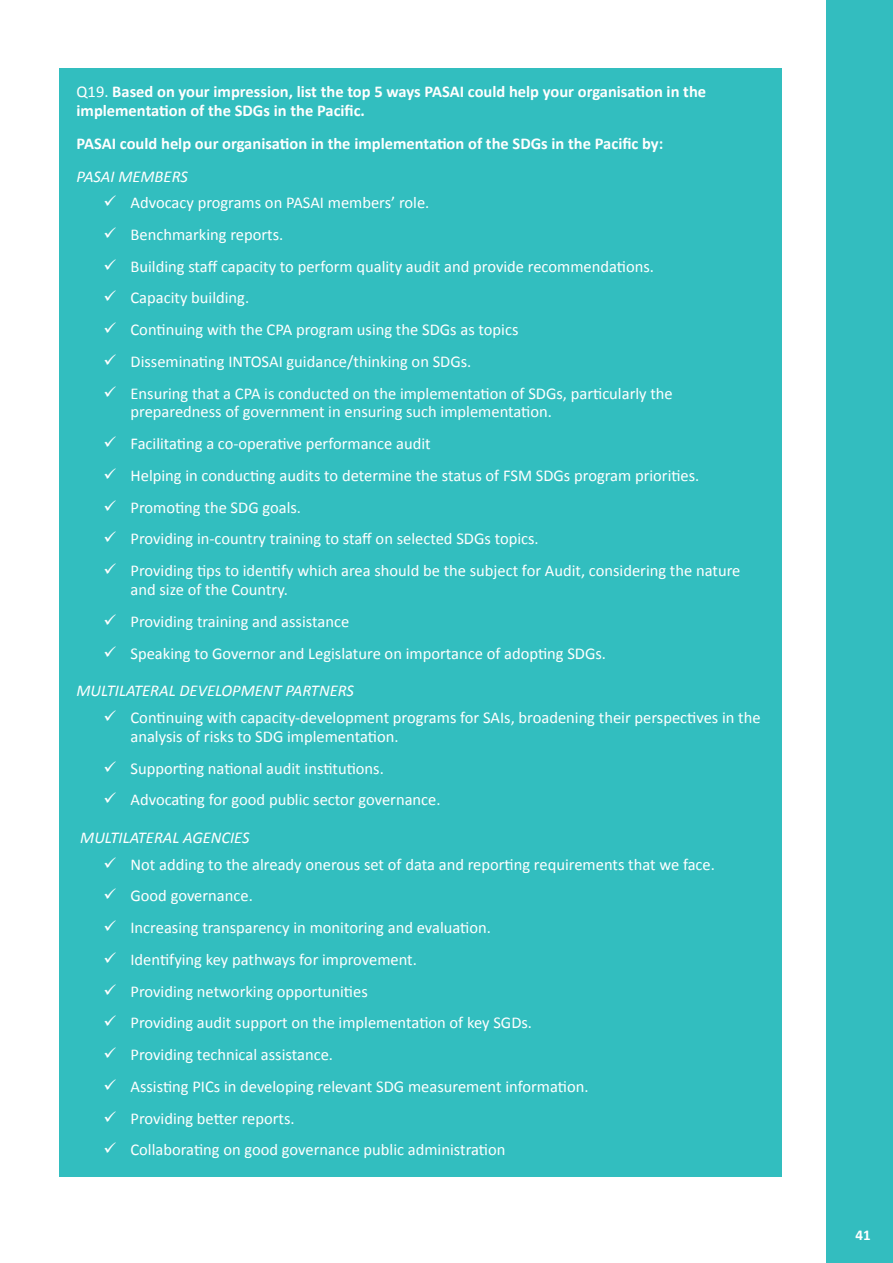
<style>
.page{position:relative;width:893px;height:1263px;background:#fff}
.page>*{position:absolute;margin:0;border:0;box-sizing:border-box;transform-origin:0 0}
.t1{font:16.5px/18.9px "Calibri";color:#fff}
.t2{font:700 16.5px/19px "Calibri";color:#fff}
.t3{font:italic 16.5px "Calibri";color:#fff}
.t4{font:700 15px "Calibri";color:#fff}
.s1{font-weight:400}
</style>
<div class="page">
<div style="left:60px;top:68px;width:722px;height:70px;background:#32bebf"></div>
<div style="left:60px;top:120px;width:722px;height:50px;background:#32bebf"></div>
<div style="left:60px;top:152px;width:722px;height:51px;background:#32bebf"></div>
<div style="left:60px;top:179px;width:722px;height:50px;background:#32bebf"></div>
<div style="left:60px;top:210px;width:722px;height:51px;background:#32bebf"></div>
<div style="left:60px;top:242px;width:722px;height:51px;background:#32bebf"></div>
<div style="left:60px;top:274px;width:722px;height:50px;background:#32bebf"></div>
<div style="left:60px;top:306px;width:722px;height:50px;background:#32bebf"></div>
<div style="left:60px;top:337px;width:722px;height:51px;background:#32bebf"></div>
<div style="left:60px;top:369px;width:722px;height:70px;background:#32bebf"></div>
<div style="left:60px;top:420px;width:722px;height:50px;background:#32bebf"></div>
<div style="left:60px;top:452px;width:722px;height:50px;background:#32bebf"></div>
<div style="left:60px;top:483px;width:722px;height:51px;background:#32bebf"></div>
<div style="left:60px;top:515px;width:722px;height:50px;background:#32bebf"></div>
<div style="left:60px;top:547px;width:722px;height:69px;background:#32bebf"></div>
<div style="left:60px;top:597px;width:722px;height:51px;background:#32bebf"></div>
<div style="left:60px;top:629px;width:722px;height:51px;background:#32bebf"></div>
<div style="left:60px;top:667px;width:722px;height:51px;background:#32bebf"></div>
<div style="left:60px;top:693px;width:722px;height:70px;background:#32bebf"></div>
<div style="left:60px;top:744px;width:722px;height:51px;background:#32bebf"></div>
<div style="left:60px;top:776px;width:722px;height:50px;background:#32bebf"></div>
<div style="left:60px;top:814px;width:722px;height:50px;background:#32bebf"></div>
<div style="left:60px;top:840px;width:722px;height:51px;background:#32bebf"></div>
<div style="left:60px;top:872px;width:722px;height:50px;background:#32bebf"></div>
<div style="left:60px;top:904px;width:722px;height:50px;background:#32bebf"></div>
<div style="left:60px;top:935px;width:722px;height:51px;background:#32bebf"></div>
<div style="left:60px;top:967px;width:722px;height:51px;background:#32bebf"></div>
<div style="left:60px;top:999px;width:722px;height:50px;background:#32bebf"></div>
<div style="left:60px;top:1031px;width:722px;height:50px;background:#32bebf"></div>
<div style="left:60px;top:1062px;width:722px;height:51px;background:#32bebf"></div>
<div style="left:60px;top:1094px;width:722px;height:51px;background:#32bebf"></div>
<div style="left:60px;top:1126px;width:722px;height:50px;background:#32bebf"></div>
<div style="left:826px;top:0;width:67px;height:1263px;background:#33bdbf"></div>
<p class="t2" style="left:77px;top:82px;width:631px"><span class="s1">Q19.</span> Based on your impression, list the top 5 ways PASAI could help your organisation in the implementation of the SDGs in the Pacific.</p>
<p class="t2" style="left:77px;top:133px;width:588px">PASAI could help our organisation in the implementation of the SDGs in the Pacific by:</p>
<p class="t3" style="left:77px;top:166px;width:113px">PASAI MEMBERS</p>
<p class="t1" style="left:104px;top:192px;width:327px">✓ Advocacy programs on PASAI members’ role.</p>
<p class="t1" style="left:104px;top:224px;width:181px">✓ Benchmarking reports.</p>
<p class="t1" style="left:104px;top:256px;width:552px">✓ Building staff capacity to perform quality audit and provide recommendations.</p>
<p class="t1" style="left:104px;top:288px;width:147px">✓ Capacity building.</p>
<p class="t1" style="left:104px;top:319px;width:416px">✓ Continuing with the CPA program using the SDGs as topics</p>
<p class="t1" style="left:104px;top:351px;width:369px">✓ Disseminating INTOSAI guidance/thinking on SDGs.</p>
<p class="t1" style="left:131px;top:383px;width:544px;text-indent:-27px">✓ Ensuring that a CPA is conducted on the implementation of SDGs, particularly the preparedness of government in ensuring such implementation.</p>
<p class="t1" style="left:104px;top:433px;width:329px">✓ Facilitating a co-operative performance audit</p>
<p class="t1" style="left:104px;top:465px;width:597px">✓ Helping in conducting audits to determine the status of FSM SDGs program priorities.</p>
<p class="t1" style="left:104px;top:497px;width:199px">✓ Promoting the SDG goals.</p>
<p class="t1" style="left:104px;top:529px;width:437px">✓ Providing in-country training to staff on selected SDGs topics.</p>
<p class="t1" style="left:131px;top:560px;width:611px;text-indent:-27px">✓ Providing tips to identify which area should be the subject for Audit, considering the nature and size of the Country.</p>
<p class="t1" style="left:104px;top:611px;width:247px">✓ Providing training and assistance</p>
<p class="t1" style="left:104px;top:643px;width:504px">✓ Speaking to Governor and Legislature on importance of adopting SDGs.</p>
<p class="t3" style="left:77px;top:681px;width:279px">MULTILATERAL DEVELOPMENT PARTNERS</p>
<p class="t1" style="left:131px;top:707px;width:632px;text-indent:-27px">✓ Continuing with capacity-development programs for SAIs, broadening their perspectives in the analysis of risks to SDG implementation.</p>
<p class="t1" style="left:104px;top:758px;width:282px">✓ Supporting national audit institutions.</p>
<p class="t1" style="left:104px;top:790px;width:339px">✓ Advocating for good public sector governance.</p>
<p class="t3" style="left:80px;top:827px;width:171px">MULTILATERAL AGENCIES</p>
<p class="t1" style="left:103px;top:854px;width:613px">✓ Not adding to the already onerous set of data and reporting requirements that we face.</p>
<p class="t1" style="left:103px;top:886px;width:151px">✓ Good governance.</p>
<p class="t1" style="left:103px;top:917px;width:389px">✓ Increasing transparency in monitoring and evaluation.</p>
<p class="t1" style="left:103px;top:949px;width:315px">✓ Identifying key pathways for improvement.</p>
<p class="t1" style="left:103px;top:981px;width:266px">✓ Providing networking opportunities</p>
<p class="t1" style="left:103px;top:1013px;width:430px">✓ Providing audit support on the implementation of key SGDs.</p>
<p class="t1" style="left:103px;top:1044px;width:231px">✓ Providing technical assistance.</p>
<p class="t1" style="left:103px;top:1076px;width:487px">✓ Assisting PICs in developing relevant SDG measurement information.</p>
<p class="t1" style="left:103px;top:1108px;width:193px">✓ Providing better reports.</p>
<p class="t1" style="left:103px;top:1139px;width:403px">✓ Collaborating on good governance public administration</p>
<p class="t4" style="left:856px;top:1226px;width:17px">41</p>
</div>
